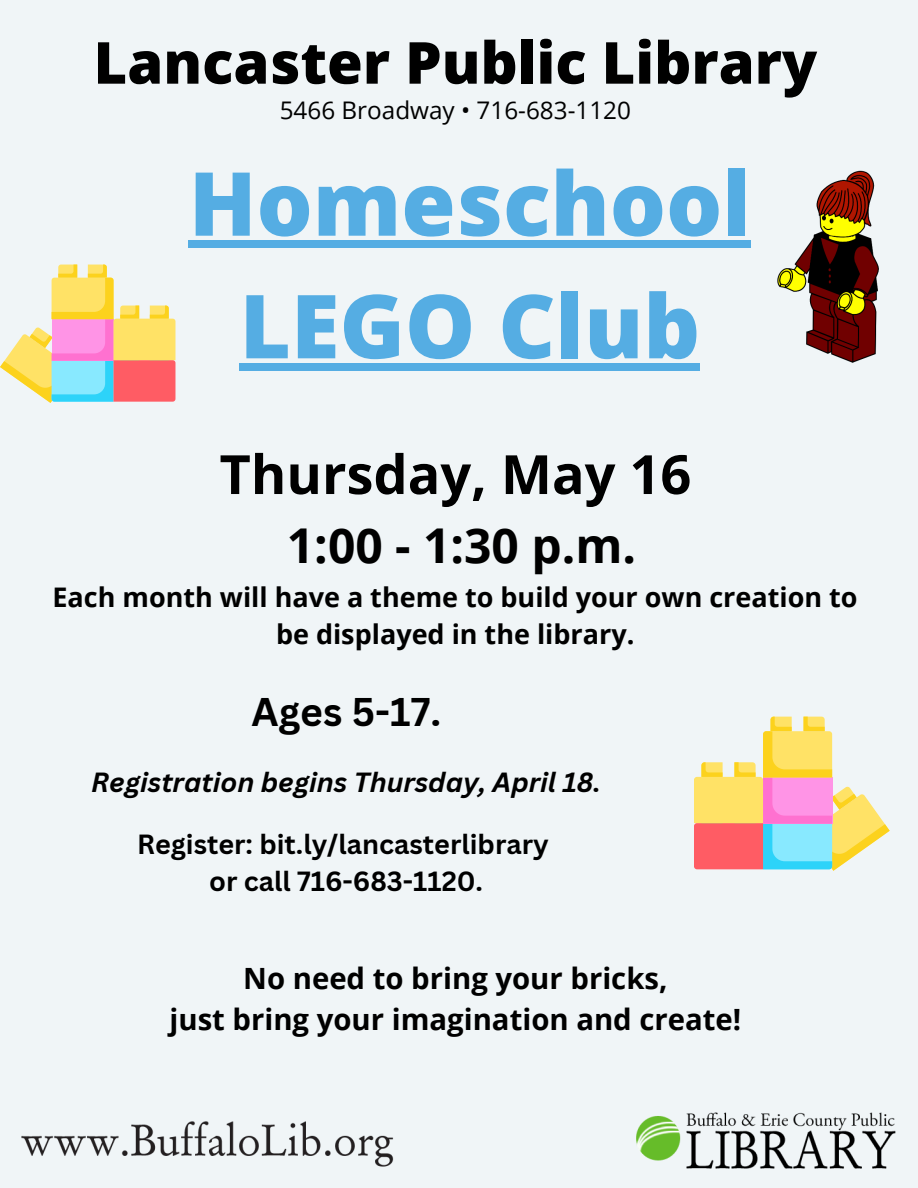
<style>
.page{position:relative;width:918px;height:1188px;background:#f0f5f7}
.page>*{position:absolute;margin:0;border:0;box-sizing:border-box;transform-origin:0 0}
.t1{font:800 88.35px/122.7px "Open Sans";color:#55ade3;text-align:center}
.t2{font:800 57.9px "Open Sans";color:#000}
.t3{font:700 54.15px "Open Sans";color:#000}
.t4{font:700 48px "Open Sans";color:#000}
.t5{font:700 39px "Canva Sans";color:#000}
.t6{font:700 29.25px/40.5px "Open Sans";color:#000;text-align:center}
.t7{font:700 27px/37.2px "Open Sans";color:#000;text-align:center}
.t8{font:700 27px/37.2px "Canva Sans";color:#000;text-align:center}
.t9{font:italic 700 27px "Canva Sans";color:#000}
.t10{font:24.3px "Open Sans";color:#000}
</style>
<div class="page">
<img style="left:636px;top:1112px;width:260px;height:57px">
<img style="left:21px;top:1121px;width:373px;height:46px">
<img style="left:778px;top:170px;width:101px;height:192px">
<svg style="left:0;top:265px;width:175px;height:138px"></svg>
<div style="left:189px;top:240px;width:562px;height:8px;background:#55ade3"></div>
<div style="left:240px;top:363px;width:460px;height:8px;background:#55ade3"></div>
<svg style="left:694px;top:717px;width:196px;height:154px"></svg>
<h4 class="t2" style="left:94px;top:22px;width:725px">Lancaster Public Library</h4>
<h3 class="t10" style="left:280px;top:93px;width:353px">5466 Broadway • 716-683-1120</h3>
<h4 class="t1" style="left:189px;top:140px;width:564px">Homeschool<br>LEGO Club</h4>
<h2 class="t3" style="left:219px;top:436px;width:473px">Thursday, May 16</h2>
<h2 class="t4" style="left:287px;top:511px;width:351px">1:00 - 1:30 p.m.</h2>
<h2 class="t7" style="left:53px;top:577px;width:807px">Each month will have a theme to build your own creation to be displayed in the library.</h2>
<h4 class="t5" style="left:251px;top:684px;width:191px">Ages 5-17.</h4>
<h4 class="t9" style="left:91px;top:763px;width:511px">Registration begins Thursday, April 18.</h4>
<p class="t8" style="left:137px;top:825px;width:413px">Register: bit.ly/lancasterlibrary or call 716-683-1120.</p>
<p class="t6" style="left:170px;top:957px;width:573px">No need to bring your bricks,<br>just bring your imagination and create!</p>
</div>
